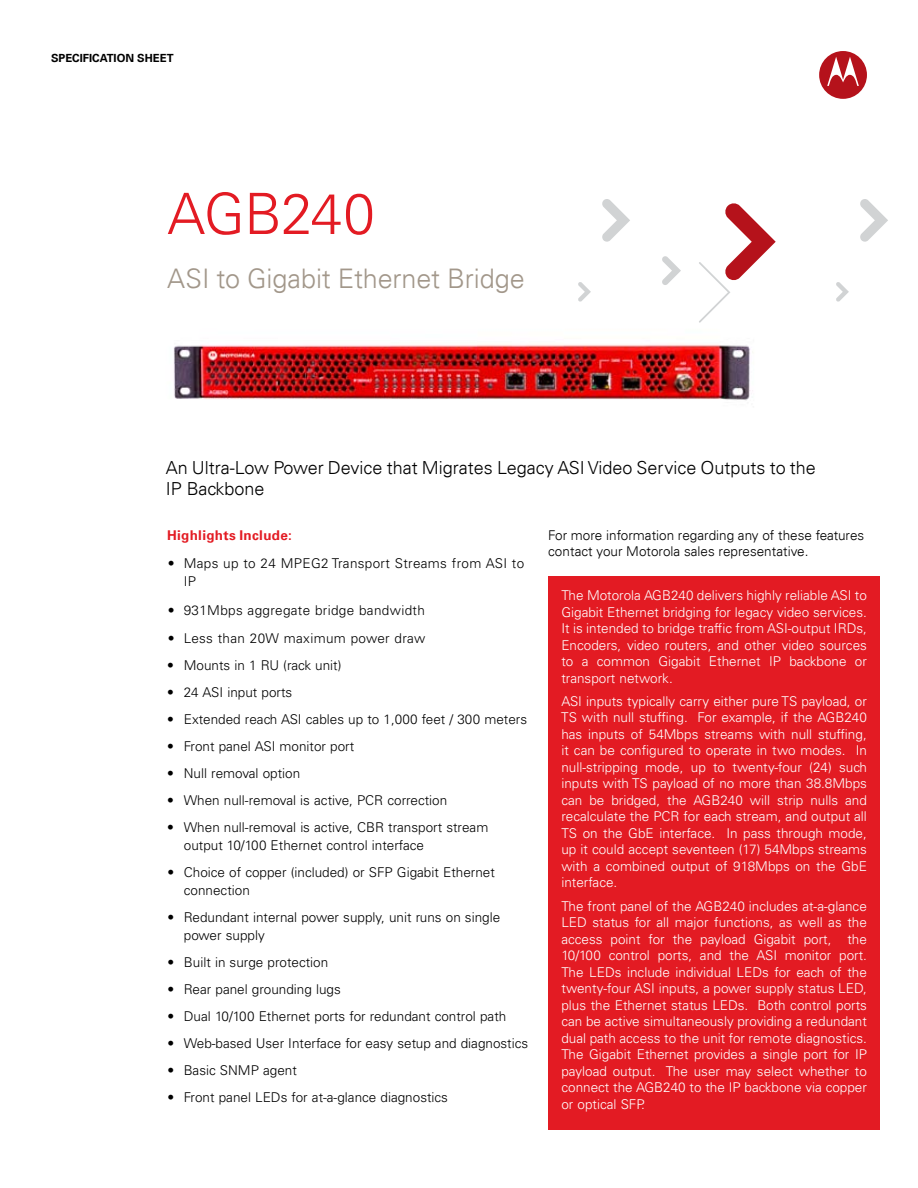
<style>
.page{position:relative;width:918px;height:1188px;background:#fff}
.page>*{position:absolute;margin:0;border:0;box-sizing:border-box;transform-origin:0 0}
.t1{font:300 57px "Univers";letter-spacing:-.02em;color:#e31b23}
.t2{font:300 27px "Univers";letter-spacing:-.005em;color:#a2978a}
.t3{font:300 18px/21px "Univers";color:#000}
.t4{font:300 13.5px/16.5px "Univers LT Std";color:#fff;text-align:justify}
.t5{font:300 13.5px/18px "Univers LT Std";color:#000}
.t6{font:300 13.5px/18px "Univers LT Std";letter-spacing:.025em;color:#000}
.t7{font:300 13.5px/16.5px "Univers";color:#000}
.t8{font:700 13.5px "Univers";letter-spacing:.02em;color:#e31b23}
.t9{font:700 11.25px "Univers";color:#000}
.s1{font-stretch:condensed}
</style>
<div class="page">
<svg style="left:819px;top:51px;width:48px;height:48px"></svg>
<img style="left:174px;top:344px;width:579px;height:57px">
<div style="left:548px;top:576px;width:331px;height:554px;background:#e31b23"></div>
<svg style="left:836px;top:282px;width:13px;height:20px"></svg>
<svg style="left:602px;top:199px;width:28px;height:43px"></svg>
<svg style="left:662px;top:256px;width:19px;height:29px"></svg>
<svg style="left:860px;top:199px;width:28px;height:43px"></svg>
<svg style="left:578px;top:282px;width:13px;height:20px"></svg>
<svg style="left:699px;top:203px;width:77px;height:120px"></svg>
<p class="t9" style="left:51px;top:52px;width:124px">SPECIFICATION sheeT</p>
<h1 class="t1" style="left:167px;top:179px;width:209px">AGB240</h1>
<h2 class="t2" style="left:167px;top:262px;width:359px">ASI to Gigabit Ethernet Bridge</h2>
<h3 class="t3" style="left:166px;top:457px;width:652px">An Ultra-Low Power Device that Migrates Legacy ASI Video Service Outputs to the<br>IP Backbone</h3>
<p class="t8" style="left:167px;top:527px;width:126px">Highlights Include:</p>
<p class="t6" style="left:184px;top:555px;width:342px;text-indent:-16px"><span class="s1">•</span> Maps up to 24 MPEG2 Transport Streams from ASI to<br>IP</p>
<p class="t6" style="left:167px;top:601px;width:259px"><span class="s1">•</span> 931Mbps aggregate bridge bandwidth</p>
<p class="t6" style="left:167px;top:630px;width:260px"><span class="s1">•</span> Less than 20W maximum power draw</p>
<p class="t5" style="left:167px;top:657px;width:176px">• Mounts in 1 RU (rack unit)</p>
<p class="t5" style="left:167px;top:684px;width:126px">• 24 ASI input ports</p>
<p class="t5" style="left:167px;top:711px;width:361px">• Extended reach ASI cables up to 1,000 feet / 300 meters</p>
<p class="t5" style="left:167px;top:738px;width:188px">• Front panel ASI monitor port</p>
<p class="t5" style="left:167px;top:765px;width:134px">• Null removal option</p>
<p class="t5" style="left:167px;top:792px;width:282px">• When null-removal is active, PCR correction</p>
<p class="t5" style="left:184px;top:819px;width:306px;text-indent:-17px">• When null-removal is active, CBR transport stream output 10/100 Ethernet control interface</p>
<p class="t5" style="left:184px;top:864px;width:312px;text-indent:-17px">• Choice of copper (included) or SFP Gigabit Ethernet connection</p>
<p class="t5" style="left:184px;top:909px;width:318px;text-indent:-17px">• Redundant internal power supply, unit runs on single power supply</p>
<p class="t5" style="left:167px;top:954px;width:162px">• Built in surge protection</p>
<p class="t5" style="left:167px;top:981px;width:175px">• Rear panel grounding lugs</p>
<p class="t5" style="left:167px;top:1008px;width:340px">• Dual 10/100 Ethernet ports for redundant control path</p>
<p class="t5" style="left:167px;top:1035px;width:362px">• Web-based User Interface for easy setup and diagnostics</p>
<p class="t5" style="left:167px;top:1062px;width:131px">• Basic SNMP agent</p>
<p class="t5" style="left:167px;top:1089px;width:282px">• Front panel LEDs for at-a-glance diagnostics</p>
<p class="t7" style="left:548px;top:527px;width:318px">For more information regarding any of these features contact your Motorola sales representative.</p>
<p class="t4" style="left:561px;top:587px;width:307px">The Motorola AGB240 delivers highly reliable ASI to Gigabit Ethernet bridging for legacy video services.<br>It is intended to bridge traffic from ASI-output IRDs, Encoders, video routers, and other video sources to a common Gigabit Ethernet IP backbone or transport network.</p>
<p class="t4" style="left:561px;top:693px;width:307px">ASI inputs typically carry either pure TS payload, or TS with null stuffing. For example, if the AGB240 has inputs of 54Mbps streams with null stuffing, it can be configured to operate in two modes. In null-stripping mode, up to twenty-four (24) such inputs with TS payload of no more than 38.8Mbps can be bridged, the AGB240 will strip nulls and recalculate the PCR for each stream, and output all TS on the GbE interface. In pass through mode, up it could accept seventeen (17) 54Mbps streams with a combined output of 918Mbps on the GbE interface.</p>
<p class="t4" style="left:561px;top:898px;width:307px">The front panel of the AGB240 includes at-a-glance LED status for all major functions, as well as the access point for the payload Gigabit port, the 10/100 control ports, and the ASI monitor port.<br>The LEDs include individual LEDs for each of the twenty-four ASI inputs, a power supply status LED, plus the Ethernet status LEDs. Both control ports can be active simultaneously providing a redundant dual path access to the unit for remote diagnostics.<br>The Gigabit Ethernet provides a single port for IP payload output. The user may select whether to connect the AGB240 to the IP backbone via copper or optical SFP.</p>
</div>
